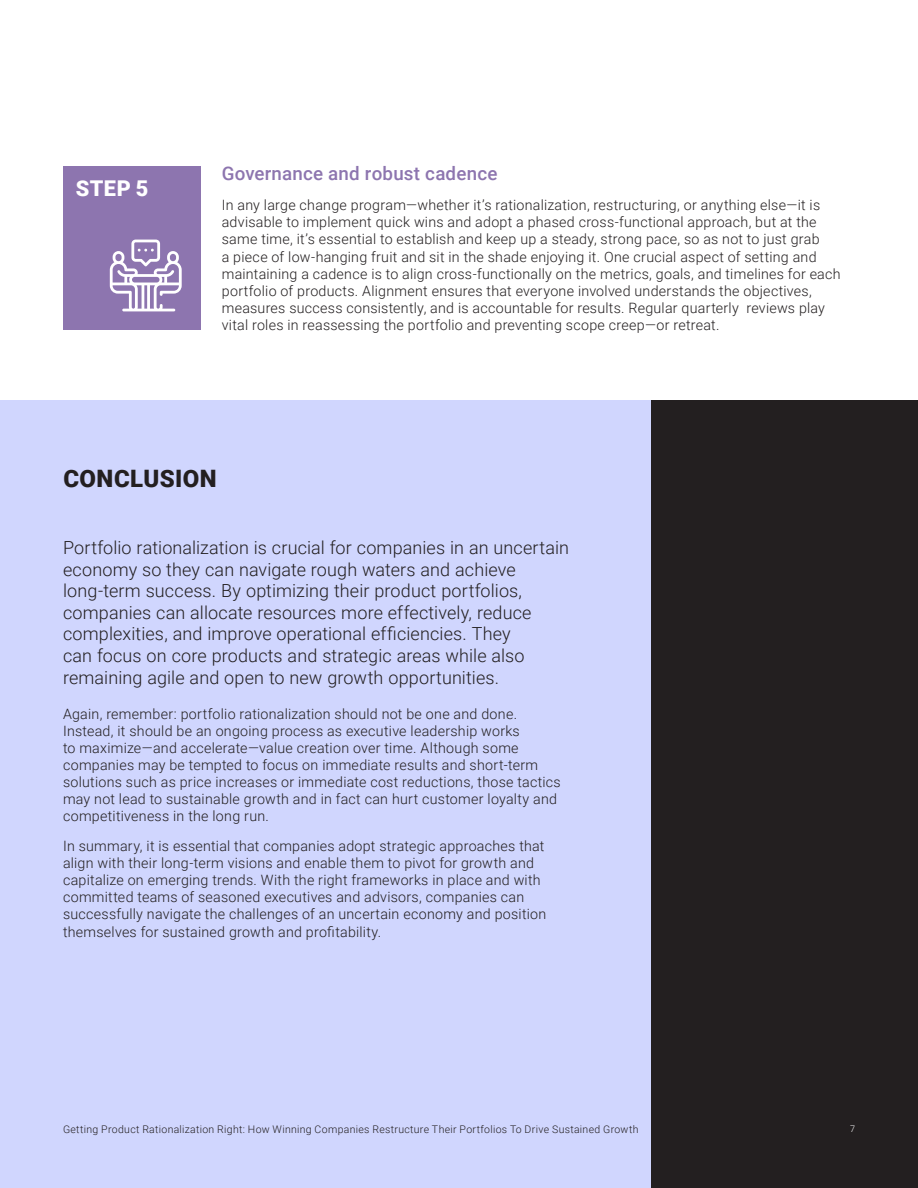
<style>
.page{position:relative;width:918px;height:1188px;background:#fff}
.page>*{position:absolute;margin:0;border:0;box-sizing:border-box;transform-origin:0 0}
.Subheading_2{font:900 24px "Roboto";letter-spacing:.02em;color:#231f20}
.Heading_2{font:900 21.75px "Roboto";color:#fff}
.Body{font:500 18.75px "Roboto";letter-spacing:.01em;color:#8d75af}
.Intro_text{font:300 18px/21.6px "Roboto";letter-spacing:.005em;color:#231f20}
.Body-2{font:300 14.25px/17.1px "Roboto";letter-spacing:.02em;color:#231f20}
.Body-3{font:300 10.5px "Roboto";letter-spacing:.03em;color:#231f20}
.t1{font:300 9px "Roboto";color:#fff}
</style>
<div class="page">
<div style="left:63px;top:166px;width:138px;height:164px;background:#8d75af"></div>
<div style="left:0;top:400px;width:652px;height:788px;background:#d0d6fe"></div>
<div style="left:652px;top:400px;width:266px;height:788px;background:#231f20"></div>
<svg style="left:110px;top:240px;width:72px;height:71px"></svg>
<p class="Heading_2" style="left:76px;top:173px;width:74px">STEP 5</p>
<p class="Body" style="left:222px;top:161px;width:277px">Governance and robust cadence</p>
<p class="Body-2" style="left:222px;top:196px;width:620px">In any large change program—whether it’s rationalization, restructuring, or anything else—it is advisable to implement quick wins and adopt a phased cross-functional approach, but at the same time, it’s essential to establish and keep up a steady, strong pace, so as not to just grab<br>a piece of low-hanging fruit and sit in the shade enjoying it. One crucial aspect of setting and maintaining a cadence is to align cross-functionally on the metrics, goals, and timelines for each portfolio of products. Alignment ensures that everyone involved understands the objectives, measures success consistently, and is accountable for results. Regular quarterly reviews play vital roles in reassessing the portfolio and preventing scope creep—or retreat.</p>
<p class="Subheading_2" style="left:63px;top:461px;width:155px">CONCLUSION</p>
<p class="Intro_text" style="left:63px;top:536px;width:508px">Portfolio rationalization is crucial for companies in an uncertain economy so they can navigate rough waters and achieve long-term success. By optimizing their product portfolios, companies can allocate resources more effectively, reduce complexities, and improve operational efficiencies. They<br>can focus on core products and strategic areas while also remaining agile and open to new growth opportunities.</p>
<p class="Body-2" style="left:63px;top:704px;width:499px">Again, remember: portfolio rationalization should not be one and done.<br>Instead, it should be an ongoing process as executive leadership works<br>to maximize—and accelerate—value creation over time. Although some companies may be tempted to focus on immediate results and short-term solutions such as price increases or immediate cost reductions, those tactics may not lead to sustainable growth and in fact can hurt customer loyalty and competitiveness in the long run.</p>
<p class="Body-2" style="left:63px;top:837px;width:485px">In summary, it is essential that companies adopt strategic approaches that align with their long-term visions and enable them to pivot for growth and capitalize on emerging trends. With the right frameworks in place and with committed teams of seasoned executives and advisors, companies can successfully navigate the challenges of an uncertain economy and position themselves for sustained growth and profitability.</p>
<p class="Body-3" style="left:63px;top:1122px;width:577px">Getting Product Rationalization Right: How Winning Companies Restructure Their Portfolios To Drive Sustained Growth</p>
<p class="t1" style="left:850px;top:1122px;width:6px">7</p>
</div>
